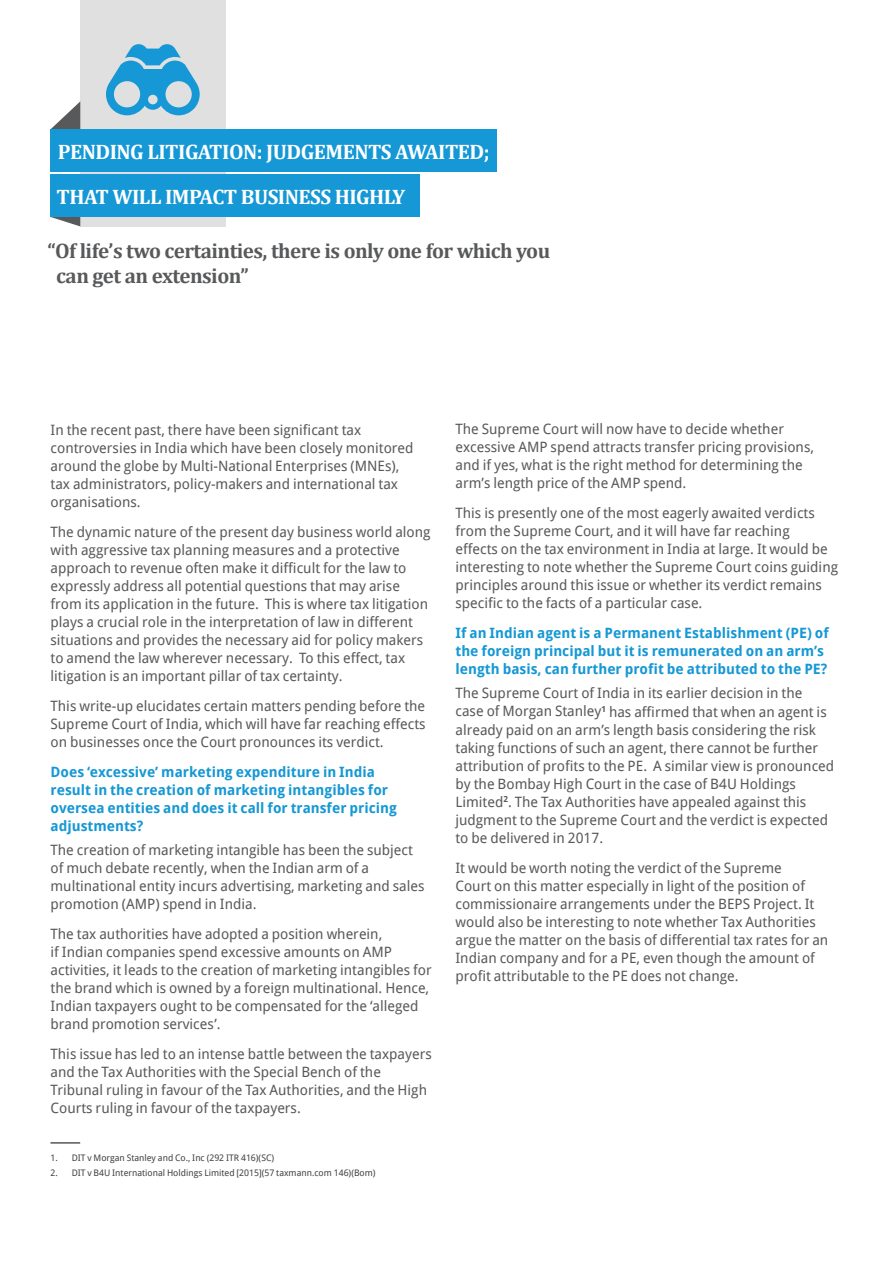
<style>
.page{position:relative;width:893px;height:1263px;background:#fff}
.page>*{position:absolute;margin:0;border:0;box-sizing:border-box;transform-origin:0 0}
.t1{font:700 21px/25.2px "Cambria";letter-spacing:-.025em;color:#58595b}
.t2{font:700 21px/45px "Cambria";letter-spacing:-.025em;color:#fff}
.t3{font:14.25px/18px "Droid Sans";color:#58595b}
.t4{font:700 14.25px/18px "Droid Sans";color:#1598d5}
.t5{font:9px "Droid Sans";color:#414042}
</style>
<div class="page">
<hr style="left:50px;top:1142px;width:30px;height:1px;background:#000">
<div style="left:80px;top:0;width:145px;height:226px;background:#e1e0e0"></div>
<svg style="left:51px;top:101px;width:29px;height:28px"></svg>
<svg style="left:51px;top:217px;width:29px;height:9px"></svg>
<div style="left:50px;top:129px;width:447px;height:43px;background:#1598d5"></div>
<div style="left:50px;top:174px;width:370px;height:43px;background:#1598d5"></div>
<svg style="left:106px;top:44px;width:94px;height:71px"></svg>
<h1 class="t2" style="left:56px;top:128px;width:435px">PENDING LITIGATION: JUDGEMENTS AWAITED;<br>THAT WILL IMPACT BUSINESS HIGHLY</h1>
<h1 class="t1" style="left:56px;top:238px;width:495px;text-indent:-9px">“Of life’s two certainties, there is only one for which you can get an extension”</h1>
<p class="t3" style="left:51px;top:420px;width:364px">In the recent past, there have been significant tax controversies in India which have been closely monitored around the globe by Multi-National Enterprises (MNEs), tax administrators, policy-makers and international tax organisations.</p>
<p class="t3" style="left:51px;top:522px;width:382px">The dynamic nature of the present day business world along with aggressive tax planning measures and a protective approach to revenue often make it difficult for the law to expressly address all potential questions that may arise from its application in the future. This is where tax litigation plays a crucial role in the interpretation of law in different situations and provides the necessary aid for policy makers to amend the law wherever necessary. To this effect, tax litigation is an important pillar of tax certainty.</p>
<p class="t3" style="left:51px;top:696px;width:377px;text-align:justify">This write-up elucidates certain matters pending before the Supreme Court of India, which will have far reaching effects on businesses once the Court pronounces its verdict.</p>
<p class="t4" style="left:51px;top:762px;width:348px">Does ‘excessive’ marketing expenditure in India result in the creation of marketing intangibles for oversea entities and does it call for transfer pricing adjustments?</p>
<p class="t3" style="left:51px;top:840px;width:376px">The creation of marketing intangible has been the subject of much debate recently, when the Indian arm of a multinational entity incurs advertising, marketing and sales promotion (AMP) spend in India.</p>
<p class="t3" style="left:51px;top:924px;width:383px">The tax authorities have adopted a position wherein,<br>if Indian companies spend excessive amounts on AMP activities, it leads to the creation of marketing intangibles for the brand which is owned by a foreign multinational. Hence, Indian taxpayers ought to be compensated for the ‘alleged brand promotion services’.</p>
<p class="t3" style="left:51px;top:1044px;width:383px">This issue has led to an intense battle between the taxpayers and the Tax Authorities with the Special Bench of the Tribunal ruling in favour of the Tax Authorities, and the High Courts ruling in favour of the taxpayers.</p>
<p class="t5" style="left:50px;top:1151px;width:225px">1. DIT v Morgan Stanley and Co., Inc (292 ITR 416)(SC)</p>
<p class="t5" style="left:50px;top:1166px;width:327px">2. DIT v B4U International Holdings Limited [2015](57 taxmann.com 146)(Bom)</p>
<p class="t3" style="left:455px;top:420px;width:360px">The Supreme Court will now have to decide whether excessive AMP spend attracts transfer pricing provisions, and if yes, what is the right method for determining the arm’s length price of the AMP spend.</p>
<p class="t3" style="left:455px;top:504px;width:384px">This is presently one of the most eagerly awaited verdicts from the Supreme Court, and it will have far reaching<br>effects on the tax environment in India at large. It would be interesting to note whether the Supreme Court coins guiding principles around this issue or whether its verdict remains specific to the facts of a particular case.</p>
<p class="t4" style="left:455px;top:624px;width:375px">If an Indian agent is a Permanent Establishment (PE) of the foreign principal but it is remunerated on an arm’s length basis, can further profit be attributed to the PE?</p>
<p class="t3" style="left:455px;top:684px;width:380px">The Supreme Court of India in its earlier decision in the<br>case of Morgan Stanley<sup>1</sup> has affirmed that when an agent is already paid on an arm’s length basis considering the risk taking functions of such an agent, there cannot be further attribution of profits to the PE. A similar view is pronounced by the Bombay High Court in the case of B4U Holdings Limited<sup>2</sup>. The Tax Authorities have appealed against this judgment to the Supreme Court and the verdict is expected to be delivered in 2017.</p>
<p class="t3" style="left:455px;top:858px;width:374px">It would be worth noting the verdict of the Supreme<br>Court on this matter especially in light of the position of commissionaire arrangements under the BEPS Project. It would also be interesting to note whether Tax Authorities argue the matter on the basis of differential tax rates for an Indian company and for a PE, even though the amount of profit attributable to the PE does not change.</p>
</div>
